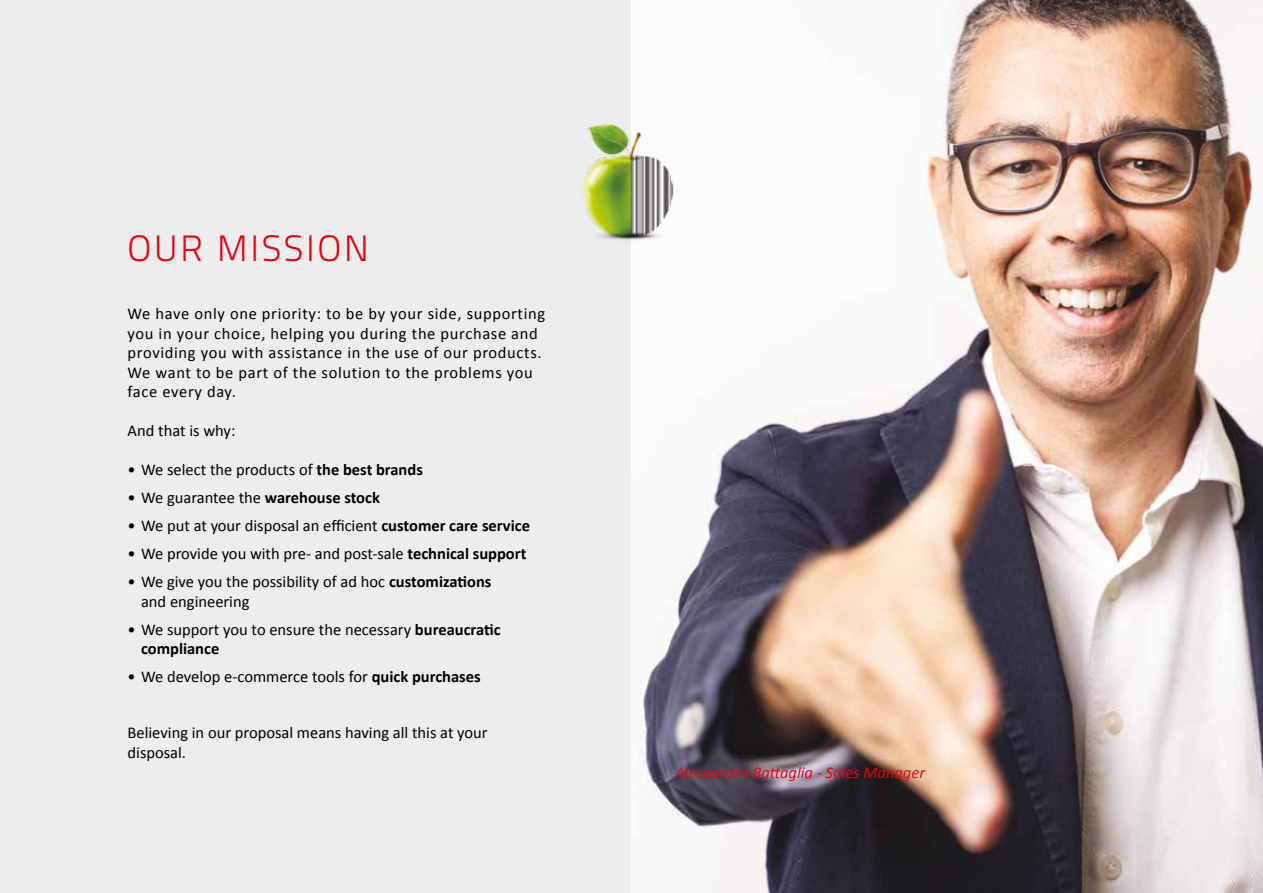
<style>
.page{position:relative;width:1263px;height:893px;background:#fff}
.page>*{position:absolute;margin:0;border:0;box-sizing:border-box;transform-origin:0 0}
.t1{font:300 36.6px "Titillium Text 22 L";letter-spacing:.07em;color:#e30613}
.t2{font:16.5px/19.5px "Calibri";color:#000}
.t3{font:16.5px/19.5px "Calibri";letter-spacing:.04em;color:#000}
.t4{font:italic 16.5px "Calibri";color:#e30613}
.s1{font-weight:700}
</style>
<div class="page">
<div style="left:0;top:0;width:631px;height:893px;background:#ededed"></div>
<img style="left:637px;top:0;width:626px;height:893px">
<img style="left:582px;top:115px;width:126px;height:161px">
<h1 class="t1" style="left:128px;top:222px;width:243px">OUR MISSION</h1>
<p class="t3" style="left:128px;top:303px;width:419px">We have only one priority: to be by your side, supporting you in your choice, helping you during the purchase and providing you with assistance in the use of our products.<br>We want to be part of the solution to the problems you face every day.</p>
<p class="t2" style="left:128px;top:420px;width:109px">And that is why:</p>
<p class="t2" style="left:128px;top:459px;width:297px">• We select the products of <span class="s1">the best brands</span></p>
<p class="t2" style="left:128px;top:487px;width:254px">• We guarantee the <span class="s1">warehouse stock</span></p>
<p class="t2" style="left:128px;top:515px;width:404px">• We put at your disposal an efficient <span class="s1">customer care service</span></p>
<p class="t2" style="left:128px;top:543px;width:400px">• We provide you with pre- and post-sale <span class="s1">technical support</span></p>
<p class="t2" style="left:141px;top:571px;width:352px;text-indent:-13px">• We give you the possibility of ad hoc <span class="s1">customizations </span>and engineering</p>
<p class="t2" style="left:141px;top:619px;width:361px;text-indent:-13px">• We support you to ensure the necessary <span class="s1">bureaucratic compliance</span></p>
<p class="t2" style="left:128px;top:666px;width:355px">• We develop e-commerce tools for <span class="s1">quick purchases</span></p>
<p class="t2" style="left:128px;top:722px;width:362px">Believing in our proposal means having all this at your disposal.</p>
<p class="t4" style="left:675px;top:761px;width:251px">Alessandro Battaglia - Sales Manager</p>
</div>
